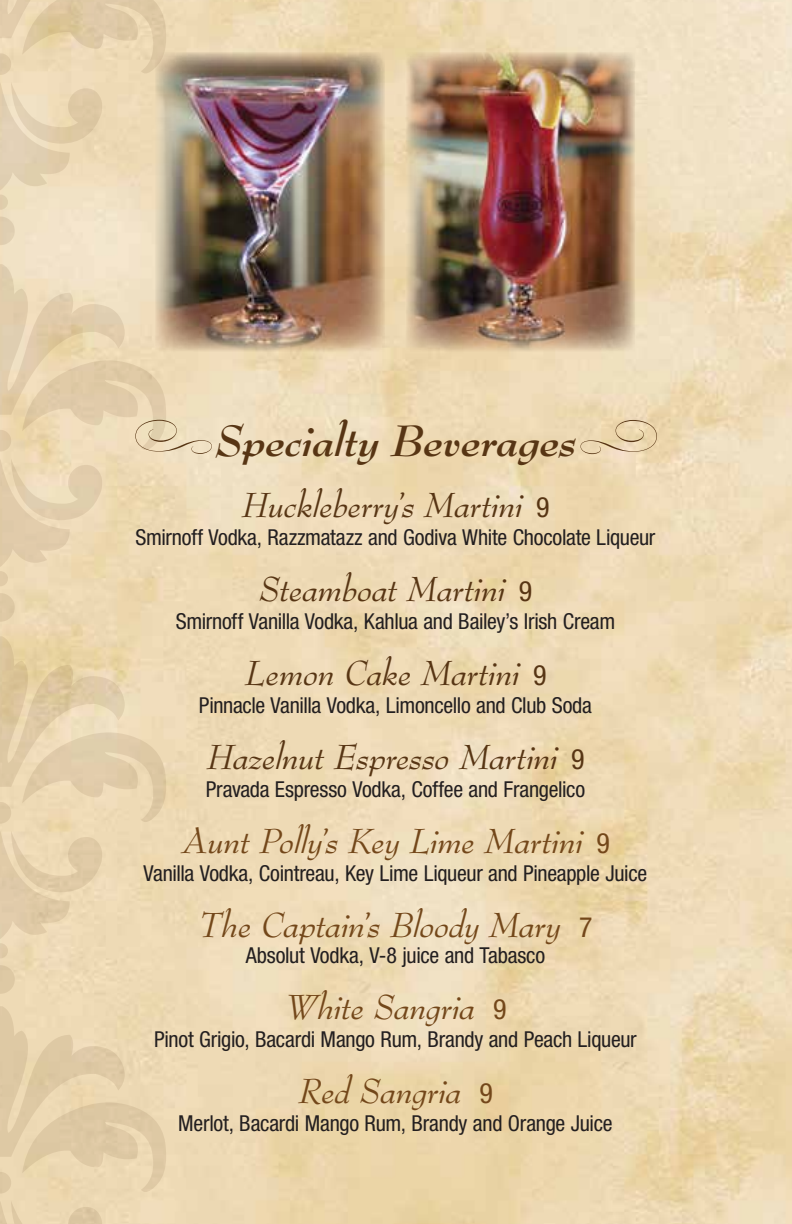
<style>
.page{position:relative;width:792px;height:1224px;background:#fff}
.page>*{position:absolute;margin:0;border:0;box-sizing:border-box;transform-origin:0 0}
.t1{font:italic 700 48px "Bernhard Modern Std";letter-spacing:-.005em;color:#573514}
.t2{font:italic 38px "Bernhard Modern Std";letter-spacing:-.005em;color:#573514}
.t3{font:italic 38px "Bernhard Modern Std";letter-spacing:-.005em;color:#73471a}
.t4{font:condensed 22px "Helvetica Neue LT Std";letter-spacing:-.015em;color:#231f20}
.s1{font-family:"Helvetica Neue LT Std";font-style:normal;font-stretch:condensed;font-size:28px}
</style>
<div class="page">
<svg style="left:0;top:0;width:166px;height:245px;background:#ead7b6"></svg>
<svg style="left:0;top:636px;width:166px;height:358px;background:#e8d4af"></svg>
<svg style="left:0;top:264px;width:166px;height:358px;background:#e9d5b2"></svg>
<svg style="left:0;top:1006px;width:166px;height:218px;background:#e7d2ad"></svg>
<img style="left:156px;top:53px;width:228px;height:298px">
<img style="left:407px;top:53px;width:228px;height:298px">
<svg style="left:135px;top:420px;width:77px;height:34px;background:#e4d3b3"></svg>
<svg style="left:581px;top:420px;width:76px;height:34px;background:#e3cda7"></svg>
<h1 class="t1" style="left:215px;top:415px;width:362px">Specialty Beverages</h1>
<h2 class="t2" style="left:241px;top:486px;width:310px">Huckleberry’s Martini <span class="s1">9</span></h2>
<p class="t4" style="left:135px;top:525px;width:522px">Smirnoff Vodka, Razzmatazz and Godiva White Chocolate Liqueur</p>
<h2 class="t2" style="left:259px;top:570px;width:275px">Steamboat Martini <span class="s1">9</span></h2>
<p class="t4" style="left:176px;top:609px;width:441px">Smirnoff Vanilla Vodka, Kahlua and Bailey’s Irish Cream</p>
<h2 class="t2" style="left:244px;top:654px;width:304px">Lemon Cake Martini <span class="s1">9</span></h2>
<p class="t4" style="left:199px;top:693px;width:394px">Pinnacle Vanilla Vodka, Limoncello and Club Soda</p>
<h2 class="t2" style="left:206px;top:738px;width:380px">Hazelnut Espresso Martini <span class="s1">9</span></h2>
<p class="t4" style="left:206px;top:777px;width:381px">Pravada Espresso Vodka, Coffee and Frangelico</p>
<h2 class="t3" style="left:181px;top:822px;width:431px">Aunt Polly’s Key Lime Martini <span class="s1">9</span></h2>
<p class="t4" style="left:144px;top:861px;width:505px">Vanilla Vodka, Cointreau, Key Lime Liqueur and Pineapple Juice</p>
<h2 class="t3" style="left:198px;top:906px;width:396px">The Captain’s Bloody Mary <span class="s1">7</span></h2>
<p class="t4" style="left:246px;top:943px;width:301px">Absolut Vodka, V-8 juice and Tabasco</p>
<h2 class="t3" style="left:284px;top:988px;width:224px">White Sangria <span class="s1">9</span></h2>
<p class="t4" style="left:154px;top:1027px;width:484px">Pinot Grigio, Bacardi Mango Rum, Brandy and Peach Liqueur</p>
<h2 class="t3" style="left:298px;top:1072px;width:197px">Red Sangria <span class="s1">9</span></h2>
<p class="t4" style="left:178px;top:1111px;width:436px">Merlot, Bacardi Mango Rum, Brandy and Orange Juice</p>
</div>
